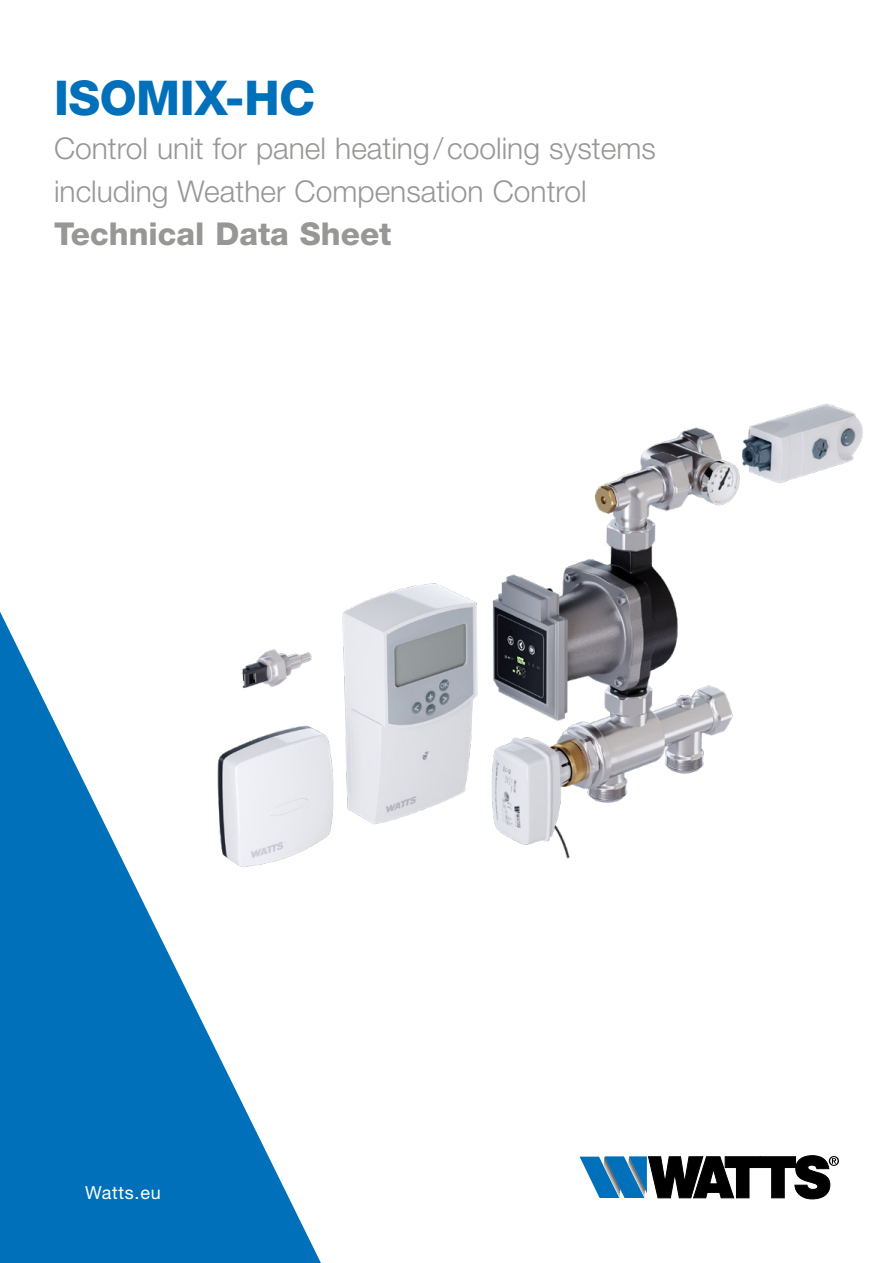
<style>
.page{position:relative;width:893px;height:1263px;background:#fff}
.page>*{position:absolute;margin:0;border:0;box-sizing:border-box;transform-origin:0 0}
.t1{font:800 48px "Helvetica Neue LT Std";letter-spacing:-.01em;color:#0070ba}
.t2{font:800 31.5px "Helvetica Neue LT Std";color:#979796}
.t3{font:300 30px/43.5px "Helvetica Neue LT Std";color:#979796}
.t4{font:18px "Helvetica Neue LT Std";letter-spacing:.04em;color:#fff}
</style>
<div class="page">
<svg style="left:580px;top:1155px;width:259px;height:44px"></svg>
<svg style="left:0;top:612px;width:321px;height:651px;fill:#0070ba"></svg>
<img style="left:185px;top:403px;width:678px;height:582px">
<h1 class="t1" style="left:54px;top:69px;width:263px">ISOMIX-HC</h1>
<p class="t3" style="left:54px;top:126px;width:603px">Control unit for panel heating/cooling systems including Weather Compensation Control</p>
<p class="t2" style="left:54px;top:215px;width:339px">Technical Data Sheet</p>
<p class="t4" style="left:85px;top:1182px;width:77px">Watts.eu</p>
</div>
